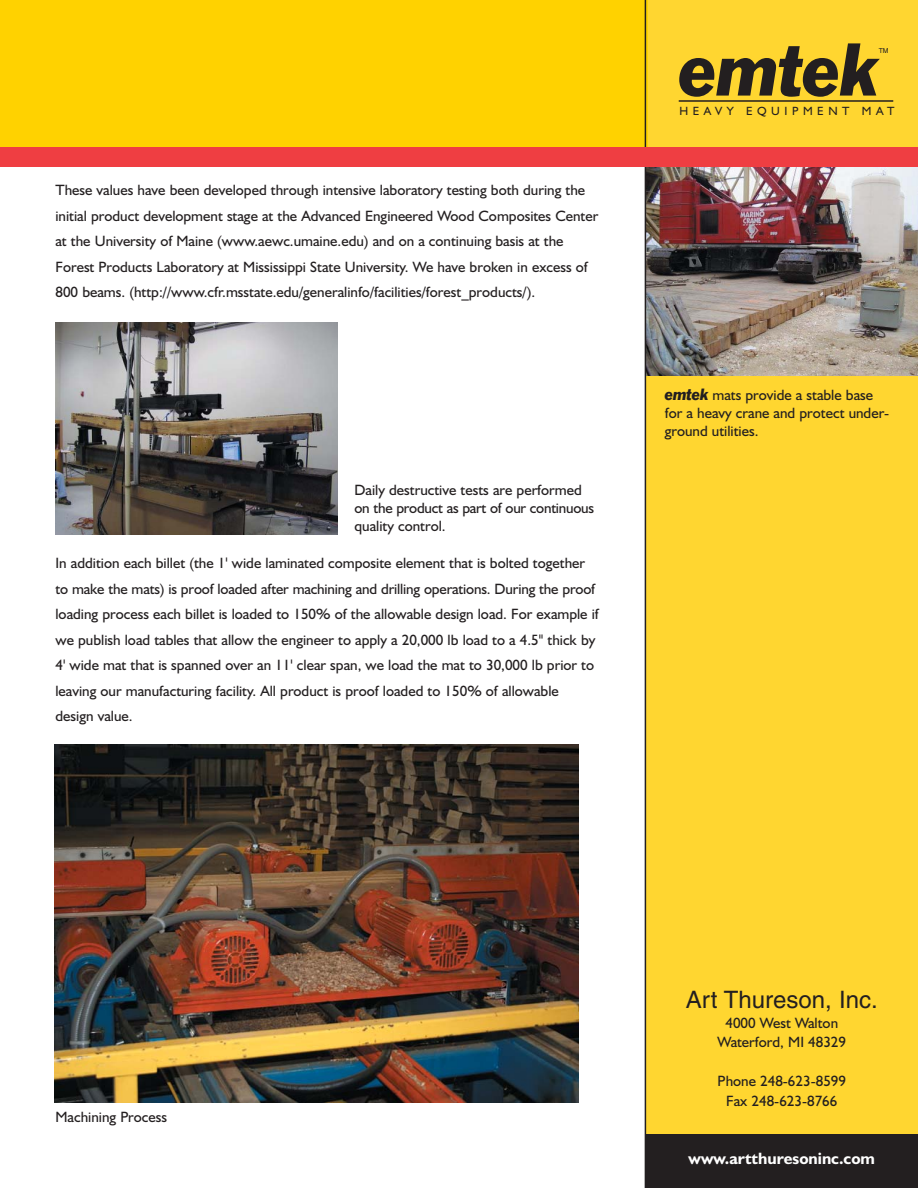
<style>
.page{position:relative;width:918px;height:1188px;background:#fff}
.page>*{position:absolute;margin:0;border:0;box-sizing:border-box;transform-origin:0 0}
.t1{font:italic 68.4px "Franklin Gothic BT";color:#231f20}
.t2{font:24px "Helvetica";color:#231f20}
.t3{font:700 16.5px "Humanist 521 BT";color:#fff}
.t4{font:15px/25.5px "Humanist 521 BT";color:#231f20}
.t5{font:12px "Humanist 521 BT";letter-spacing:.38em;color:#231f20}
.t6{font:6.9px "Helvetica";color:#231f20}
.s1{font-family:"Franklin Gothic BT";font-style:italic}
</style>
<div class="page">
<div style="left:645px;top:0;width:273px;height:1188px;background:#ffd630"></div>
<img style="left:646px;top:167px;width:272px;height:209px">
<div style="left:0;top:0;width:648px;height:157px;background:#ffd200"></div>
<hr style="left:679px;top:100px;width:214px;height:2px;background:#231f20">
<div style="left:645px;top:1134px;width:273px;height:54px;background:#231f20"></div>
<hr style="left:645px;top:0;width:1px;height:1188px;background:#231f20">
<div style="left:0;top:147px;width:918px;height:20px;background:#ef3e42"></div>
<img style="left:56px;top:322px;width:282px;height:212px">
<img style="left:54px;top:745px;width:524px;height:357px">
<p class="t4" style="left:56px;top:179px;width:544px">These values have been developed through intensive laboratory testing both during the initial product development stage at the Advanced Engineered Wood Composites Center at the University of Maine (www.aewc.umaine.edu) and on a continuing basis at the Forest Products Laboratory at Mississippi State University. We have broken in excess of 800 beams. (http://www.cfr.msstate.edu/generalinfo/facilities/forest_products/).</p>
<p class="t4" style="left:354px;top:482px;width:241px;line-height:18px">Daily destructive tests are performed on the product as part of our continuous quality control.</p>
<p class="t4" style="left:56px;top:552px;width:545px">In addition each billet (the 1' wide laminated composite element that is bolted together to make the mats) is proof loaded after machining and drilling operations. During the proof loading process each billet is loaded to 150% of the allowable design load. For example if we publish load tables that allow the engineer to apply a 20,000 lb load to a 4.5" thick by 4' wide mat that is spanned over an 11' clear span, we load the mat to 30,000 lb prior to leaving our manufacturing facility. All product is proof loaded to 150% of allowable design value.</p>
<p class="t1" style="left:679px;top:47px;width:200px">emtek</p>
<p class="t5" style="left:679px;top:106px;width:217px">HEAVY EQUIPMENT MAT</p>
<p class="t6" style="left:879px;top:48px;width:11px">TM</p>
<p class="t4" style="left:665px;top:387px;width:226px;line-height:18px"><span class="s1">emtek</span> mats provide a stable base for a heavy crane and protect under&shy;ground utilities.</p>
<p class="t4" style="left:56px;top:1105px;width:113px">Machining Process</p>
<p class="t2" style="left:686px;top:991px;width:193px">Art Thureson, Inc.</p>
<p class="t4" style="left:718px;top:1014px;width:130px;line-height:19.5px;text-align:center">4000 West Walton<br>Waterford, MI 48329</p>
<p class="t4" style="left:718px;top:1073px;width:130px;line-height:19.5px;text-align:center">Phone 248-623-8599<br>Fax 248-623-8766</p>
<p class="t3" style="left:689px;top:1152px;width:188px">www.artthuresoninc.com</p>
</div>
